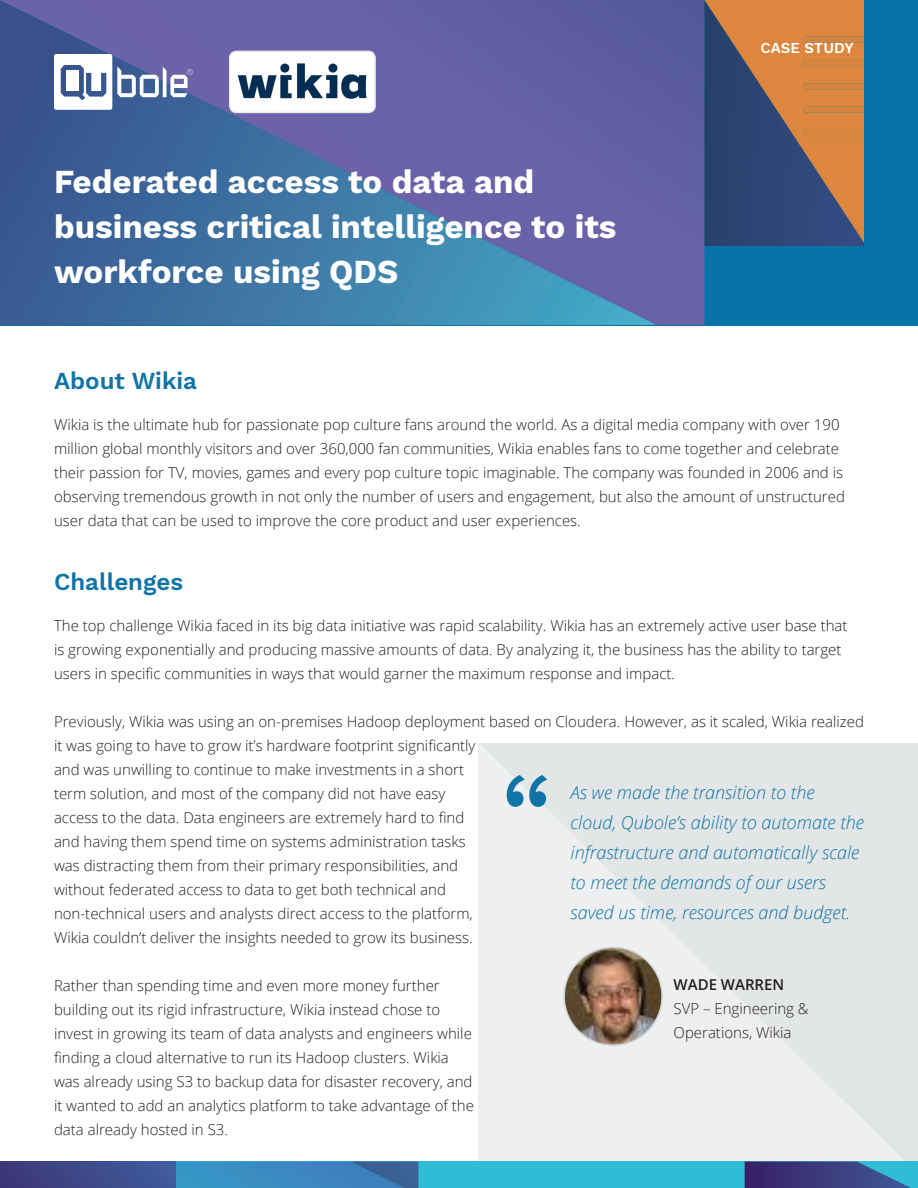
<style>
.page{position:relative;width:918px;height:1188px;background:#fff}
.page>*{position:absolute;margin:0;border:0;box-sizing:border-box;transform-origin:0 0}
.t1{font:120px "Work Sans";color:#1074a7}
.t2{font:700 33px/45px "Work Sans";color:#fff}
.t3{font:600 24px "Work Sans";color:#1074a7}
.t4{font:italic 300 18px/30px "Open Sans";color:#1074a7}
.t5{font:300 15px/24px "Open Sans";color:#231f20}
.t6{font:600 15px "Open Sans";color:#231f20}
.t7{font:600 15px "Work Sans";color:#fff}
</style>
<div class="page">
<svg style="left:479px;top:743px;width:439px;height:419px;background:#e7eaeb"></svg>
<img style="left:564px;top:947px;width:98px;height:98px;border-radius:49px">
<div style="left:563px;top:947px;width:100px;height:99px;border:2px solid #d1d2d4;border-radius:50%"></div>
<div style="left:0;top:0;width:918px;height:325px;background:#0773a6"></div>
<svg style="left:0;top:0;width:705px;height:325px;background:#5267a3"></svg>
<svg style="left:705px;top:0;width:159px;height:246px;background:#806559"></svg>
<svg style="left:54px;top:54px;width:139px;height:56px;background:#99a4c6"></svg>
<div style="left:0;top:1162px;width:918px;height:26px;background:#2ebdd5"></div>
<svg style="left:745px;top:1162px;width:166px;height:26px"></svg>
<svg style="left:176px;top:1162px;width:242px;height:26px;background:#3a88be"></svg>
<img style="left:350px;top:1162px;width:54px;height:26px">
<div style="left:0;top:1162px;width:176px;height:26px;background:linear-gradient(to right,#3d3675,#3f5c9e)"></div>
<div style="left:230px;top:51px;width:145px;height:61px;background:#fff;border-radius:7px"></div>
<img style="left:237px;top:63px;width:130px;height:36px">
<div style="left:229px;top:51px;width:147px;height:62px;border:2px solid #e6e7e9;border-radius:7px"></div>
<p class="t2" style="left:54px;top:161px;width:564px">Federated access to data and business critical intelligence to its workforce using QDS</p>
<p class="t3" style="left:54px;top:367px;width:145px">About Wikia</p>
<p class="t7" style="left:761px;top:39px;width:95px">CASE STUDY</p>
<p class="t5" style="left:54px;top:412px;width:792px">Wikia is the ultimate hub for passionate pop culture fans around the world. As a digital media company with over 190 million global monthly visitors and over 360,000 fan communities, Wikia enables fans to come together and celebrate their passion for TV, movies, games and every pop culture topic imaginable. The company was founded in 2006 and is observing tremendous growth in not only the number of users and engagement, but also the amount of unstructured user data that can be used to improve the core product and user experiences.</p>
<p class="t3" style="left:54px;top:567px;width:131px">Challenges</p>
<p class="t5" style="left:54px;top:613px;width:795px">The top challenge Wikia faced in its big data initiative was rapid scalability. Wikia has an extremely active user base that is growing exponentially and producing massive amounts of data. By analyzing it, the business has the ability to target users in specific communities in ways that would garner the maximum response and impact.</p>
<p class="t5" style="left:54px;top:709px;width:812px">Previously, Wikia was using an on-premises Hadoop deployment based on Cloudera. However, as it scaled, Wikia realized it was going to have to grow it’s hardware footprint significantly<br>and was unwilling to continue to make investments in a short<br>term solution, and most of the company did not have easy<br>access to the data. Data engineers are extremely hard to find<br>and having them spend time on systems administration tasks<br>was distracting them from their primary responsibilities, and<br>without federated access to data to get both technical and<br>non-technical users and analysts direct access to the platform,<br>Wikia couldn’t deliver the insights needed to grow its business.</p>
<p class="t5" style="left:54px;top:973px;width:422px">Rather than spending time and even more money further building out its rigid infrastructure, Wikia instead chose to invest in growing its team of data analysts and engineers while finding a cloud alternative to run its Hadoop clusters. Wikia was already using S3 to backup data for disaster recovery, and it wanted to add an analytics platform to take advantage of the data already hosted in S3.</p>
<p class="t1" style="left:500px;top:747px;width:55px">“</p>
<p class="t4" style="left:571px;top:776px;width:295px">As we made the transition to the cloud, Qubole’s ability to automate the infrastructure and automatically scale to meet the demands of our users saved us time, resources and budget.</p>
<p class="t6" style="left:674px;top:974px;width:112px">WADE WARREN</p>
<p class="t5" style="left:674px;top:996px;width:137px">SVP – Engineering &amp;<br>Operations, Wikia</p>
</div>
